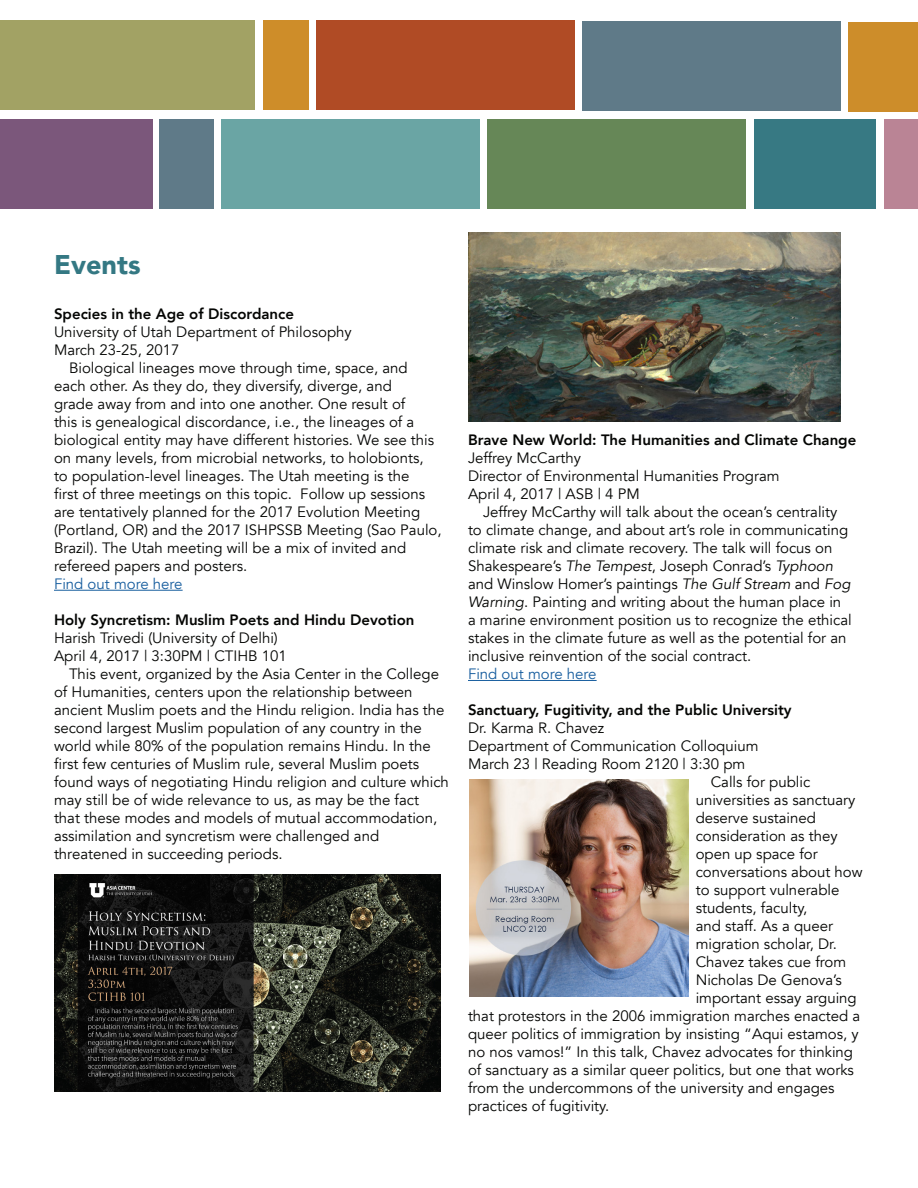
<style>
.page{position:relative;width:918px;height:1188px;background:#fff}
.page>*{position:absolute;margin:0;border:0;box-sizing:border-box;transform-origin:0 0}
.t1{font:900 27px "Avenir";color:#347883}
.t2{font:15px/18px "Avenir";color:#040503}
.t3{font:800 15px/18px "Avenir";color:#040503}
.t4{font:15px "Avenir";color:#175d9e}
.s1{font-weight:400}
.s2{font-style:italic}
</style>
<div class="page">
<hr style="left:54px;top:590px;width:129px;height:1px;background:#175d9e">
<hr style="left:468px;top:680px;width:129px;height:1px;background:#175d9e">
<img style="left:55px;top:875px;width:386px;height:217px">
<div style="left:221px;top:120px;width:258px;height:89px;background:#6aa5a4"></div>
<div style="left:263px;top:21px;width:46px;height:89px;background:#ce8d29"></div>
<div style="left:159px;top:120px;width:55px;height:89px;background:#5f7a88"></div>
<div style="left:755px;top:120px;width:121px;height:89px;background:#377983"></div>
<div style="left:0;top:120px;width:153px;height:89px;background:#7b577b"></div>
<div style="left:488px;top:120px;width:258px;height:89px;background:#668757"></div>
<div style="left:884px;top:120px;width:34px;height:89px;background:#ba8495"></div>
<div style="left:0;top:21px;width:254px;height:89px;background:#a2a264"></div>
<div style="left:316px;top:21px;width:258px;height:89px;background:#b04b25"></div>
<div style="left:583px;top:21px;width:258px;height:90px;background:#5f7a88"></div>
<div style="left:848px;top:22px;width:70px;height:90px;background:#cd8d2a"></div>
<img style="left:470px;top:779px;width:218px;height:218px">
<img style="left:468px;top:232px;width:373px;height:189px">
<p class="t1" style="left:54px;top:241px;width:88px">Events</p>
<p class="t3" style="left:54px;top:305px;width:242px">Species in the Age of Discordance</p>
<p class="t2" style="left:54px;top:323px;width:299px">University of Utah Department of Philosophy</p>
<p class="t2" style="left:54px;top:341px;width:127px">March 23-25, 2017</p>
<p class="t2" style="left:54px;top:359px;width:389px;text-indent:15px">Biological lineages move through time, space, and each other. As they do, they diversify, diverge, and<br>grade away from and into one another. One result of<br>this is genealogical discordance, i.e., the lineages of a biological entity may have different histories. We see this on many levels, from microbial networks, to holobionts,<br>to population-level lineages. The Utah meeting is the<br>first of three meetings on this topic. Follow up sessions are tentatively planned for the 2017 Evolution Meeting (Portland, OR) and the 2017 ISHPSSB Meeting (Sao Paulo, Brazil). The Utah meeting will be a mix of invited and refereed papers and posters.</p>
<p class="t4" style="left:54px;top:575px;width:130px">Find out more here</p>
<p class="t3" style="left:54px;top:611px;width:362px">Holy Syncretism: Muslim Poets and Hindu Devotion</p>
<p class="t2" style="left:54px;top:629px;width:225px">Harish Trivedi (University of Delhi)</p>
<p class="t2" style="left:54px;top:647px;width:234px">April 4, 2017 | 3:30PM | CTIHB 101</p>
<p class="t2" style="left:54px;top:665px;width:396px;text-indent:15px">This event, organized by the Asia Center in the College of Humanities, centers upon the relationship between ancient Muslim poets and the Hindu religion. India has the second largest Muslim population of any country in the world while 80% of the population remains Hindu. In the first few centuries of Muslim rule, several Muslim poets found ways of negotiating Hindu religion and culture which may still be of wide relevance to us, as may be the fact<br>that these modes and models of mutual accommodation, assimilation and syncretism were challenged and threatened in succeeding periods.</p>
<p class="t3" style="left:468px;top:431px;width:390px">Brave New World: The Humanities and Climate Change<br><span class="s1">Jeffrey McCarthy</span></p>
<p class="t2" style="left:468px;top:467px;width:313px">Director of Environmental Humanities Program</p>
<p class="t2" style="left:468px;top:485px;width:173px">April 4, 2017 | ASB | 4 PM</p>
<p class="t2" style="left:468px;top:503px;width:385px;text-indent:15px">Jeffrey McCarthy will talk about the ocean’s centrality to climate change, and about art’s role in communicating climate risk and climate recovery. The talk will focus on Shakespeare’s <span class="s2">The Tempest</span>, Joseph Conrad’s <span class="s2">Typhoon </span>and Winslow Homer’s paintings <span class="s2">The Gulf Stream</span> and <span class="s2">Fog Warning</span>. Painting and writing about the human place in a marine environment position us to recognize the ethical stakes in the climate future as well as the potential for an inclusive reinvention of the social contract.</p>
<p class="t4" style="left:468px;top:665px;width:130px">Find out more here</p>
<p class="t3" style="left:468px;top:701px;width:325px">Sanctuary, Fugitivity, and the Public University</p>
<p class="t2" style="left:468px;top:719px;width:138px">Dr. Karma R. Chavez</p>
<p class="t2" style="left:468px;top:737px;width:292px">Department of Communication Colloquium</p>
<p class="t2" style="left:468px;top:755px;width:279px">March 23 | Reading Room 2120 | 3:30 pm</p>
<p class="t2" style="left:711px;top:773px;width:101px">Calls for public</p>
<p class="t2" style="left:696px;top:791px;width:161px">universities as sanctuary</p>
<p class="t2" style="left:696px;top:809px;width:122px">deserve sustained</p>
<p class="t2" style="left:696px;top:827px;width:143px">consideration as they</p>
<p class="t2" style="left:696px;top:845px;width:123px">open up space for</p>
<p class="t2" style="left:696px;top:863px;width:168px">conversations about how</p>
<p class="t2" style="left:696px;top:881px;width:145px">to support vulnerable</p>
<p class="t2" style="left:696px;top:899px;width:113px">students, faculty,</p>
<p class="t2" style="left:696px;top:917px;width:139px">and staff. As a queer</p>
<p class="t2" style="left:696px;top:935px;width:143px">migration scholar, Dr.</p>
<p class="t2" style="left:696px;top:953px;width:152px">Chavez takes cue from</p>
<p class="t2" style="left:696px;top:971px;width:148px">Nicholas De Genova’s</p>
<p class="t2" style="left:696px;top:989px;width:163px">important essay arguing</p>
<p class="t2" style="left:468px;top:1007px;width:394px">that protestors in the 2006 immigration marches enacted a</p>
<p class="t2" style="left:468px;top:1025px;width:392px">queer politics of immigration by insisting “Aqui estamos, y</p>
<p class="t2" style="left:468px;top:1043px;width:387px">no nos vamos!” In this talk, Chavez advocates for thinking</p>
<p class="t2" style="left:468px;top:1061px;width:388px">of sanctuary as a similar queer politics, but one that works</p>
<p class="t2" style="left:468px;top:1079px;width:368px">from the undercommons of the university and engages</p>
<p class="t2" style="left:468px;top:1097px;width:143px">practices of fugitivity.</p>
</div>
